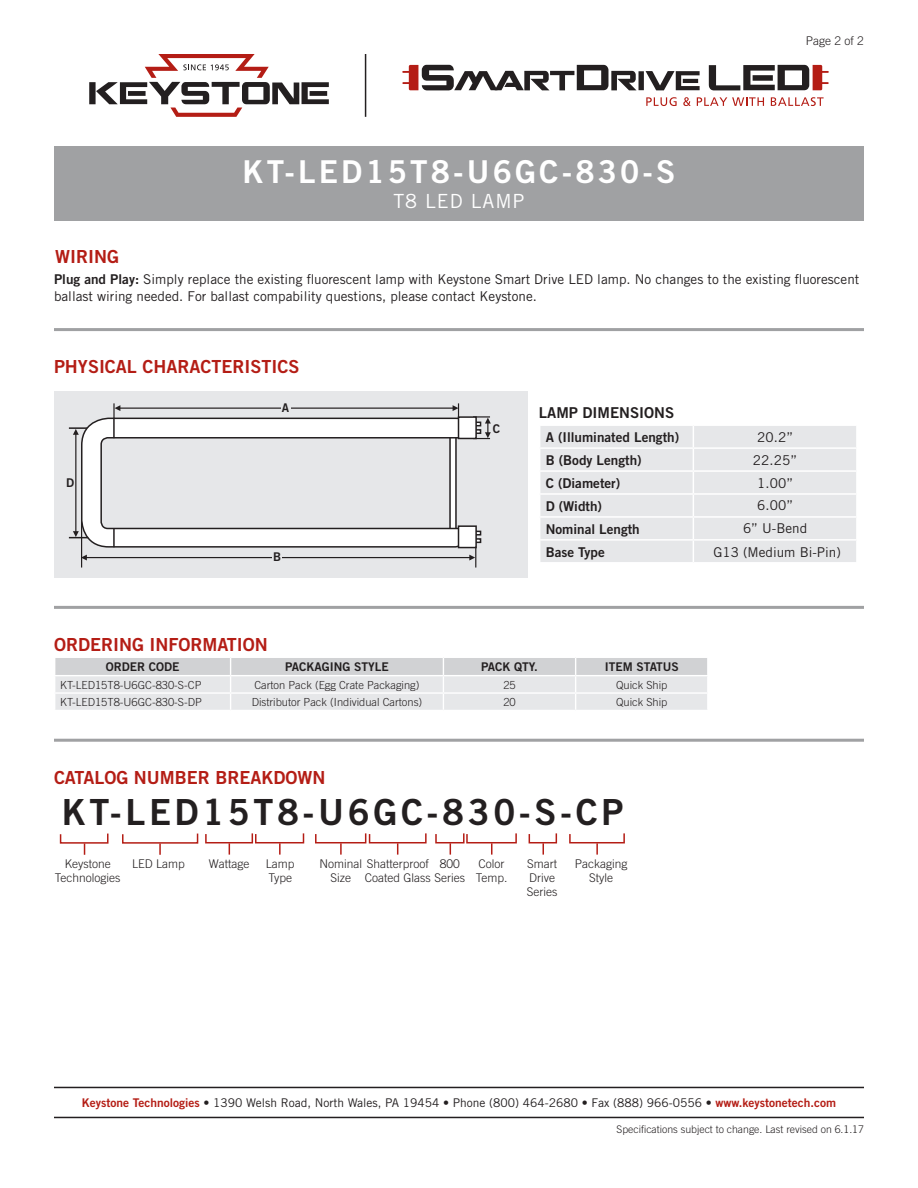
<style>
.page{position:relative;width:918px;height:1188px;background:#fff}
.page>*{position:absolute;margin:0;border:0;box-sizing:border-box;transform-origin:0 0}
.t1{font:36px "Trade Gothic Bold Two";letter-spacing:.1em;color:#231f20}
.t2{font:31.5px "Trade Gothic Bold Two";letter-spacing:.1em;color:#fff}
.t3{font:19.5px "Trade Gothic";letter-spacing:.05em;color:#fff}
.t4{font:18px "Trade Gothic Bold Two";color:#b41d15}
.t5{font:15px "Trade Gothic Bold Two";color:#231f20}
.t6{font:13.5px/16.2px "Trade Gothic";color:#231f20}
.t7{font:13.5px "Trade Gothic Bold Two";color:#231f20}
.t8{font:300 12px/14.4px "Trade Gothic";color:#231f20}
.t9{font:12px "Trade Gothic";color:#231f20}
.t10{font:12px "Trade Gothic Bold Two";color:#231f20}
.t11{font:300 11.1px "Trade Gothic";color:#231f20}
.t12{font:300 10.5px "Trade Gothic";color:#231f20}
.s1{font-family:"Trade Gothic Bold Two"}
.s2{font-family:"Trade Gothic Bold Two";color:#b41d15}
</style>
<div class="page">
<svg style="left:55px;top:658px;width:652px;height:52px;background:#e1e1e3"></svg>
<hr style="left:54px;top:739px;width:810px;height:3px;background:#a0a1a3">
<hr style="left:54px;top:328px;width:810px;height:3px;background:#a0a1a3">
<hr style="left:54px;top:606px;width:810px;height:3px;background:#a0a1a3">
<hr style="left:54px;top:1117px;width:810px;height:1px;background:#231f20">
<hr style="left:54px;top:1087px;width:810px;height:1px;background:#231f20">
<div style="left:54px;top:146px;width:810px;height:75px;background:#a0a1a3"></div>
<svg style="left:59px;top:833px;width:50px;height:22px"></svg>
<svg style="left:122px;top:833px;width:183px;height:22px"></svg>
<svg style="left:315px;top:833px;width:112px;height:22px"></svg>
<svg style="left:435px;top:833px;width:82px;height:22px"></svg>
<svg style="left:569px;top:833px;width:56px;height:22px"></svg>
<svg style="left:528px;top:833px;width:30px;height:22px"></svg>
<svg style="left:89px;top:54px;width:240px;height:63px"></svg>
<hr style="left:365px;top:54px;width:1px;height:63px;background:#231f20">
<svg style="left:646px;top:97px;width:31px;height:9px"></svg>
<svg style="left:683px;top:97px;width:8px;height:9px"></svg>
<svg style="left:697px;top:97px;width:67px;height:9px"></svg>
<svg style="left:771px;top:97px;width:53px;height:9px"></svg>
<svg style="left:402px;top:65px;width:298px;height:25px"></svg>
<svg style="left:709px;top:65px;width:120px;height:25px"></svg>
<div style="left:540px;top:426px;width:316px;height:136px;background:#e6e7e9"></div>
<hr style="left:693px;top:447px;width:165px;height:2px;background:#fff">
<hr style="left:693px;top:470px;width:165px;height:2px;background:#fff">
<hr style="left:693px;top:493px;width:165px;height:2px;background:#fff">
<hr style="left:693px;top:516px;width:165px;height:2px;background:#fff">
<hr style="left:693px;top:539px;width:165px;height:2px;background:#fff">
<hr style="left:539px;top:447px;width:154px;height:2px;background:#fff">
<hr style="left:539px;top:470px;width:154px;height:2px;background:#fff">
<hr style="left:539px;top:493px;width:154px;height:2px;background:#fff">
<hr style="left:539px;top:516px;width:154px;height:2px;background:#fff">
<hr style="left:539px;top:539px;width:154px;height:2px;background:#fff">
<svg style="left:693px;top:426px;width:1px;height:136px"></svg>
<div style="left:54px;top:392px;width:473px;height:186px;background:#e6e7e9"></div>
<hr style="left:75px;top:432px;width:1px;height:100px;background:#231f20">
<svg style="left:82px;top:555px;width:5px;height:6px"></svg>
<hr style="left:83px;top:557px;width:387px;height:1px;background:#231f20">
<div style="left:272px;top:552px;width:10px;height:11px;background:#e6e7e9"></div>
<hr style="left:118px;top:408px;width:335px;height:1px;background:#231f20">
<div style="left:281px;top:402px;width:9px;height:12px;background:#e6e7e9"></div>
<svg style="left:453px;top:403px;width:6px;height:14px"></svg>
<hr style="left:81px;top:518px;width:1px;height:50px;background:#231f20">
<svg style="left:80px;top:417px;width:393px;height:131px"></svg>
<svg style="left:477px;top:416px;width:14px;height:23px"></svg>
<div style="left:459px;top:417px;width:17px;height:21px;background:#fff"></div>
<div style="left:458px;top:416px;width:19px;height:23px;border:2px solid #231f20"></div>
<svg style="left:469px;top:531px;width:12px;height:37px"></svg>
<div style="left:459px;top:526px;width:17px;height:22px;background:#fff"></div>
<div style="left:458px;top:525px;width:19px;height:23px;border:2px solid #231f20"></div>
<hr style="left:113px;top:418px;width:2px;height:20px;background:#231f20">
<svg style="left:113px;top:528px;width:2px;height:19px"></svg>
<svg style="left:69px;top:531px;width:19px;height:7px"></svg>
<svg style="left:69px;top:427px;width:18px;height:8px"></svg>
<svg style="left:113px;top:403px;width:7px;height:15px"></svg>
<p class="t2" style="left:243px;top:152px;width:434px">KT-LED15T8-U6GC-830-S</p>
<p class="t3" style="left:393px;top:189px;width:133px">T8 LED LAMP</p>
<p class="t8" style="left:806px;top:34px;width:60px">Page 2 of 2</p>
<p class="t4" style="left:55px;top:245px;width:65px">WIRING</p>
<p class="t6" style="left:54px;top:271px;width:807px"><span class="s1">Plug and Play:</span> Simply replace the existing fluorescent lamp with Keystone Smart Drive LED lamp. No changes to the existing fluorescent ballast wiring needed. For ballast compability questions, please contact Keystone.</p>
<p class="t4" style="left:54px;top:356px;width:247px">PHYSICAL CHARACTERISTICS</p>
<p class="t10" style="left:66px;top:475px;width:10px">D</p>
<p class="t10" style="left:282px;top:400px;width:9px">A</p>
<p class="t10" style="left:273px;top:550px;width:10px">B</p>
<p class="t10" style="left:493px;top:421px;width:9px">C</p>
<p class="t5" style="left:539px;top:404px;width:137px">LAMP DIMENSIONS</p>
<p class="t7" style="left:546px;top:429px;width:135px">A (Illuminated Length)</p>
<p class="t6" style="left:757px;top:429px;width:38px">20.2”</p>
<p class="t7" style="left:546px;top:452px;width:97px">B (Body Length)</p>
<p class="t6" style="left:753px;top:452px;width:46px">22.25”</p>
<p class="t7" style="left:546px;top:475px;width:76px">C (Diameter)</p>
<p class="t6" style="left:757px;top:474px;width:38px">1.00”</p>
<p class="t7" style="left:546px;top:498px;width:58px">D (Width)</p>
<p class="t6" style="left:757px;top:497px;width:38px">6.00”</p>
<p class="t7" style="left:546px;top:521px;width:96px">Nominal Length</p>
<p class="t6" style="left:743px;top:520px;width:66px">6” U-Bend</p>
<p class="t7" style="left:546px;top:544px;width:61px">Base Type</p>
<p class="t6" style="left:713px;top:544px;width:129px">G13 (Medium Bi-Pin)</p>
<p class="t4" style="left:54px;top:633px;width:215px">ORDERING INFORMATION</p>
<p class="t10" style="left:106px;top:660px;width:75px">ORDER CODE</p>
<p class="t10" style="left:285px;top:660px;width:105px">PACKAGING STYLE</p>
<p class="t10" style="left:481px;top:660px;width:58px">PACK QTY.</p>
<p class="t10" style="left:605px;top:660px;width:75px">ITEM STATUS</p>
<p class="t11" style="left:60px;top:678px;width:143px">KT-LED15T8-U6GC-830-S-CP</p>
<p class="t11" style="left:254px;top:678px;width:167px">Carton Pack (Egg Crate Packaging)</p>
<p class="t11" style="left:503px;top:678px;width:14px">25</p>
<p class="t11" style="left:616px;top:678px;width:53px">Quick Ship</p>
<p class="t11" style="left:60px;top:696px;width:143px">KT-LED15T8-U6GC-830-S-DP</p>
<p class="t11" style="left:252px;top:696px;width:172px">Distributor Pack (Individual Cartons)</p>
<p class="t11" style="left:503px;top:696px;width:14px">20</p>
<p class="t11" style="left:616px;top:696px;width:53px">Quick Ship</p>
<p class="t4" style="left:54px;top:766px;width:273px">CATALOG NUMBER BREAKDOWN</p>
<p class="t1" style="left:62px;top:790px;width:563px">KT-LED15T8-U6GC-830-S-CP</p>
<p class="t8" style="left:55px;top:856px;width:67px;text-align:center">Keystone<br>Technologies</p>
<p class="t8" style="left:132px;top:856px;width:54px">LED Lamp</p>
<p class="t8" style="left:319px;top:856px;width:111px">Nominal Shatterproof</p>
<p class="t8" style="left:209px;top:856px;width:42px">Wattage</p>
<p class="t8" style="left:476px;top:856px;width:33px">Color<br>Temp.</p>
<p class="t8" style="left:575px;top:856px;width:54px;text-align:center">Packaging<br>Style</p>
<p class="t8" style="left:266px;top:856px;width:30px">Lamp<br>Type</p>
<p class="t8" style="left:365px;top:856px;width:102px;text-indent:75px">800<br>Coated Glass Series</p>
<p class="t8" style="left:527px;top:856px;width:32px">Smart<br>Drive<br>Series</p>
<p class="t8" style="left:330px;top:870px;width:22px">Size</p>
<p class="t9" style="left:82px;top:1095px;width:756px"><span class="s2">Keystone Technologies</span> <span class="s1">•</span> 1390 Welsh Road, North Wales, PA 19454 <span class="s1">•</span> Phone (800) 464-2680 <span class="s1">•</span> Fax (888) 966-0556 • <span class="s2">www.keystonetech.com</span></p>
<p class="t12" style="left:617px;top:1123px;width:249px">Specifications subject to change. Last revised on 6.1.17</p>
</div>
